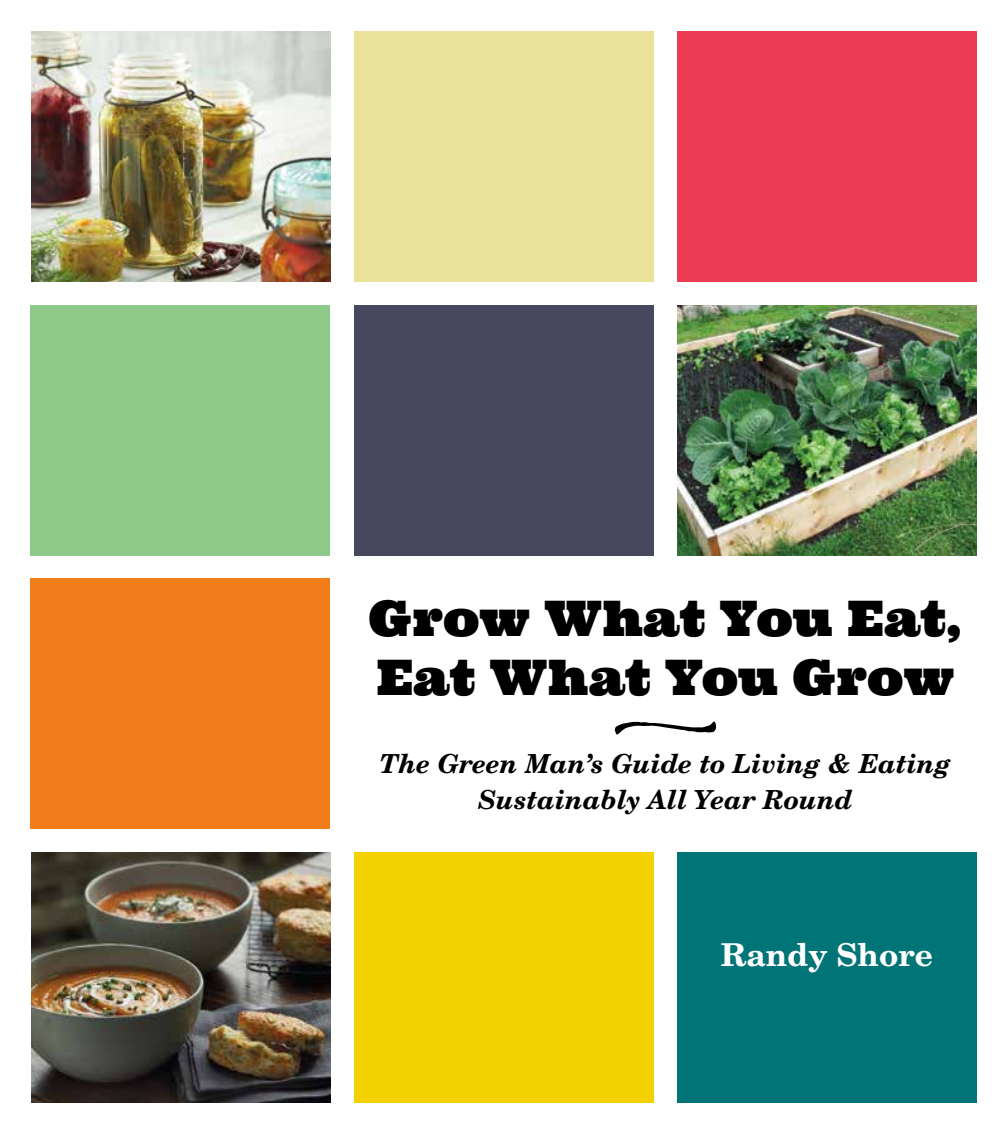
<style>
.page{position:relative;width:1008px;height:1134px;background:#fff}
.page>*{position:absolute;margin:0;border:0;box-sizing:border-box;transform-origin:0 0}
.t1{font:49px/59.5px "Ultra";color:#000}
.t2{font:700 31.5px "New Century Schlbk LT Std";color:#fff}
.t3{font:italic 700 26.25px/36.8px "New Century Schlbk LT Std";color:#000;text-align:center}
</style>
<div class="page">
<div style="left:354px;top:305px;width:300px;height:250px;background:#47475d"></div>
<div style="left:354px;top:852px;width:300px;height:250px;background:#f4d100"></div>
<div style="left:677px;top:852px;width:299px;height:250px;background:#007477"></div>
<div style="left:677px;top:32px;width:299px;height:250px;background:#eb3c54"></div>
<div style="left:31px;top:305px;width:299px;height:250px;background:#8fc98a"></div>
<div style="left:31px;top:579px;width:299px;height:250px;background:#f17c1a"></div>
<div style="left:354px;top:32px;width:300px;height:250px;background:#e9e29b"></div>
<img style="left:677px;top:305px;width:299px;height:250px">
<img style="left:32px;top:852px;width:299px;height:250px">
<img style="left:32px;top:32px;width:298px;height:250px">
<h1 class="t1" style="left:369px;top:588px;width:595px">Grow What You Eat,<br>Eat What You Grow</h1>
<p class="t3" style="left:380px;top:745px;width:572px">The Green Man’s Guide to Living &amp; Eating<br>Sustainably All Year Round</p>
<p class="t2" style="left:721px;top:935px;width:214px">Randy Shore</p>
</div>
